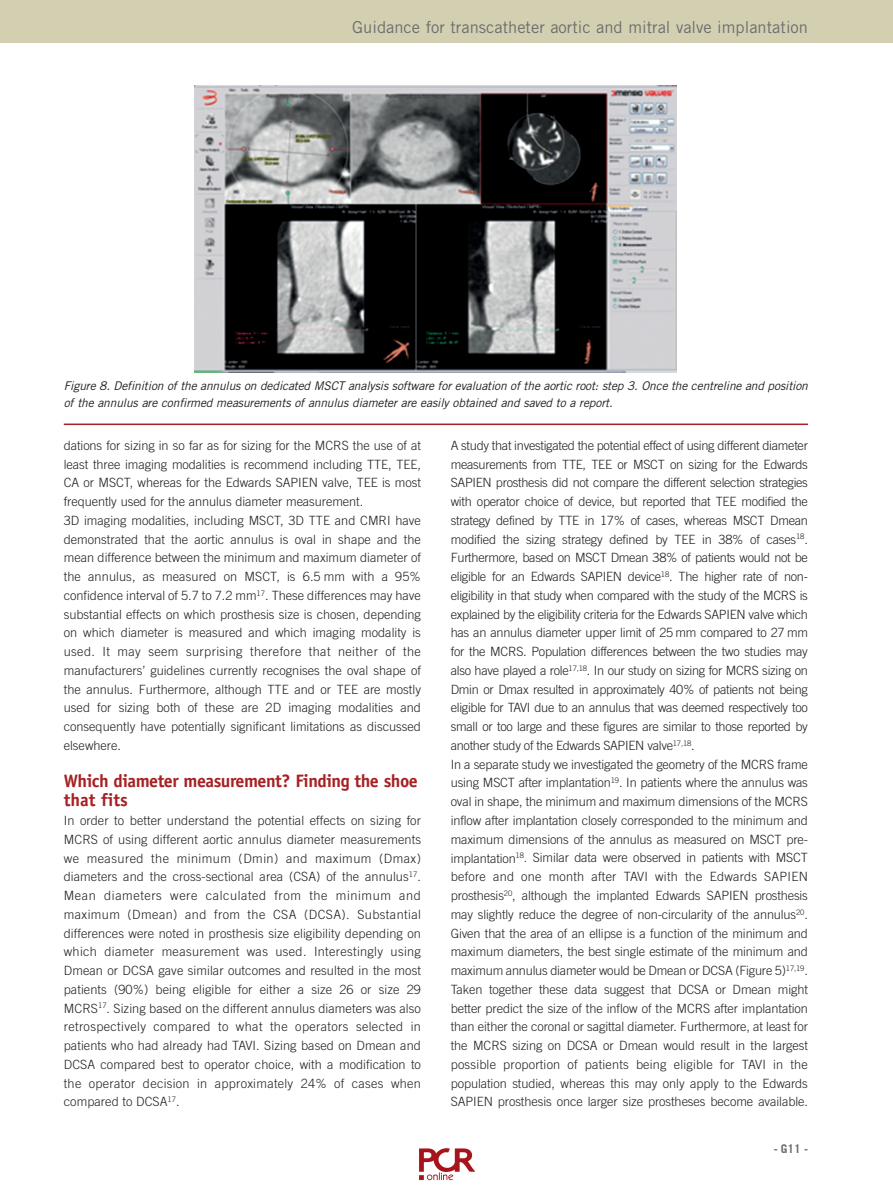
<style>
.page{position:relative;width:893px;height:1191px;background:#fff}
.page>*{position:absolute;margin:0;border:0;box-sizing:border-box;transform-origin:0 0}
.t1{font:700 18px/18.8px "Officina Sans Std";letter-spacing:-.03em;color:#a72023}
.t2{font:16.5px "Trade Gothic LT Std";color:#6c6d70}
.t3{font:300 12.75px/18.8px "Trade Gothic LT Std";letter-spacing:-.01em;color:#231f20}
.t4{font:italic 12px/16.5px "Trade Gothic LT Std";letter-spacing:-.01em;color:#231f20}
.t5{font:700 12px "Trade Gothic LT Std";color:#6c6d70}
</style>
<div class="page">
<div style="left:0;top:0;width:893px;height:43px;background:#d3d0b2"></div>
<img style="left:195px;top:85px;width:482px;height:288px">
<hr style="left:64px;top:423px;width:744px;height:2px;background:#a72023">
<img style="left:419px;top:1148px;width:56px;height:33px">
<p class="t2" style="left:352px;top:18px;width:457px">Guidance for transcatheter aortic and mitral valve implantation</p>
<p class="t4" style="left:64px;top:378px;width:746px">Figure 8. Definition of the annulus on dedicated MSCT analysis software for evaluation of the aortic root: step 3. Once the centreline and position of the annulus are confirmed measurements of annulus diameter are easily obtained and saved to a report.</p>
<p class="t3" style="left:64px;top:437px;width:359px">dations for sizing in so far as for sizing for the MCRS the use of at least three imaging modalities is recommend including TTE, TEE, CA or MSCT, whereas for the Edwards SAPIEN valve, TEE is most frequently used for the annulus diameter measurement.<br>3D imaging modalities, including MSCT, 3D TTE and CMRI have demonstrated that the aortic annulus is oval in shape and the mean difference between the minimum and maximum diameter of the annulus, as measured on MSCT, is 6.5 mm with a 95% confidence interval of 5.7 to 7.2 mm<sup>17</sup>. These differences may have substantial effects on which prosthesis size is chosen, depending on which diameter is measured and which imaging modality is used. It may seem surprising therefore that neither of the manufacturers’ guidelines currently recognises the oval shape of the annulus. Furthermore, although TTE and or TEE are mostly used for sizing both of these are 2D imaging modalities and consequently have potentially significant limitations as discussed elsewhere.</p>
<h1 class="t1" style="left:64px;top:773px;width:356px">Which diameter measurement? Finding the shoe that fits</h1>
<p class="t3" style="left:64px;top:812px;width:359px;text-align:justify">In order to better understand the potential effects on sizing for MCRS of using different aortic annulus diameter measurements we measured the minimum (Dmin) and maximum (Dmax) diameters and the cross-sectional area (CSA) of the annulus<sup>17</sup>.<br>Mean diameters were calculated from the minimum and maximum (Dmean) and from the CSA (DCSA). Substantial differences were noted in prosthesis size eligibility depending on which diameter measurement was used. Interestingly using Dmean or DCSA gave similar outcomes and resulted in the most patients (90%) being eligible for either a size 26 or size 29<br>MCRS<sup>17</sup>. Sizing based on the different annulus diameters was also retrospectively compared to what the operators selected in patients who had already had TAVI. Sizing based on Dmean and DCSA compared best to operator choice, with a modification to the operator decision in approximately 24% of cases when compared to DCSA<sup>17</sup>.</p>
<p class="t3" style="left:451px;top:437px;width:359px">A study that investigated the potential effect of using different diameter measurements from TTE, TEE or MSCT on sizing for the Edwards SAPIEN prosthesis did not compare the different selection strategies with operator choice of device, but reported that TEE modified the strategy defined by TTE in 17% of cases, whereas MSCT Dmean modified the sizing strategy defined by TEE in 38% of cases<sup>18</sup>.<br>Furthermore, based on MSCT Dmean 38% of patients would not be eligible for an Edwards SAPIEN device<sup>18</sup>. The higher rate of non&shy;eligibility in that study when compared with the study of the MCRS is explained by the eligibility criteria for the Edwards SAPIEN valve which has an annulus diameter upper limit of 25 mm compared to 27 mm for the MCRS. Population differences between the two studies may also have played a role<sup>17,18</sup>. In our study on sizing for MCRS sizing on Dmin or Dmax resulted in approximately 40% of patients not being eligible for TAVI due to an annulus that was deemed respectively too small or too large and these figures are similar to those reported by another study of the Edwards SAPIEN valve<sup>17,18</sup>.<br>In a separate study we investigated the geometry of the MCRS frame using MSCT after implantation<sup>19</sup>. In patients where the annulus was oval in shape, the minimum and maximum dimensions of the MCRS inflow after implantation closely corresponded to the minimum and maximum dimensions of the annulus as measured on MSCT pre&shy;implantation<sup>18</sup>. Similar data were observed in patients with MSCT before and one month after TAVI with the Edwards SAPIEN prosthesis<sup>20</sup>, although the implanted Edwards SAPIEN prosthesis may slightly reduce the degree of non-circularity of the annulus<sup>20</sup>.<br>Given that the area of an ellipse is a function of the minimum and maximum diameters, the best single estimate of the minimum and maximum annulus diameter would be Dmean or DCSA (Figure 5)<sup>17,19</sup>.<br>Taken together these data suggest that DCSA or Dmean might better predict the size of the inflow of the MCRS after implantation than either the coronal or sagittal diameter. Furthermore, at least for the MCRS sizing on DCSA or Dmean would result in the largest possible proportion of patients being eligible for TAVI in the population studied, whereas this may only apply to the Edwards SAPIEN prosthesis once larger size prostheses become available.</p>
<p class="t5" style="left:774px;top:1144px;width:36px">- G11 -</p>
</div>
